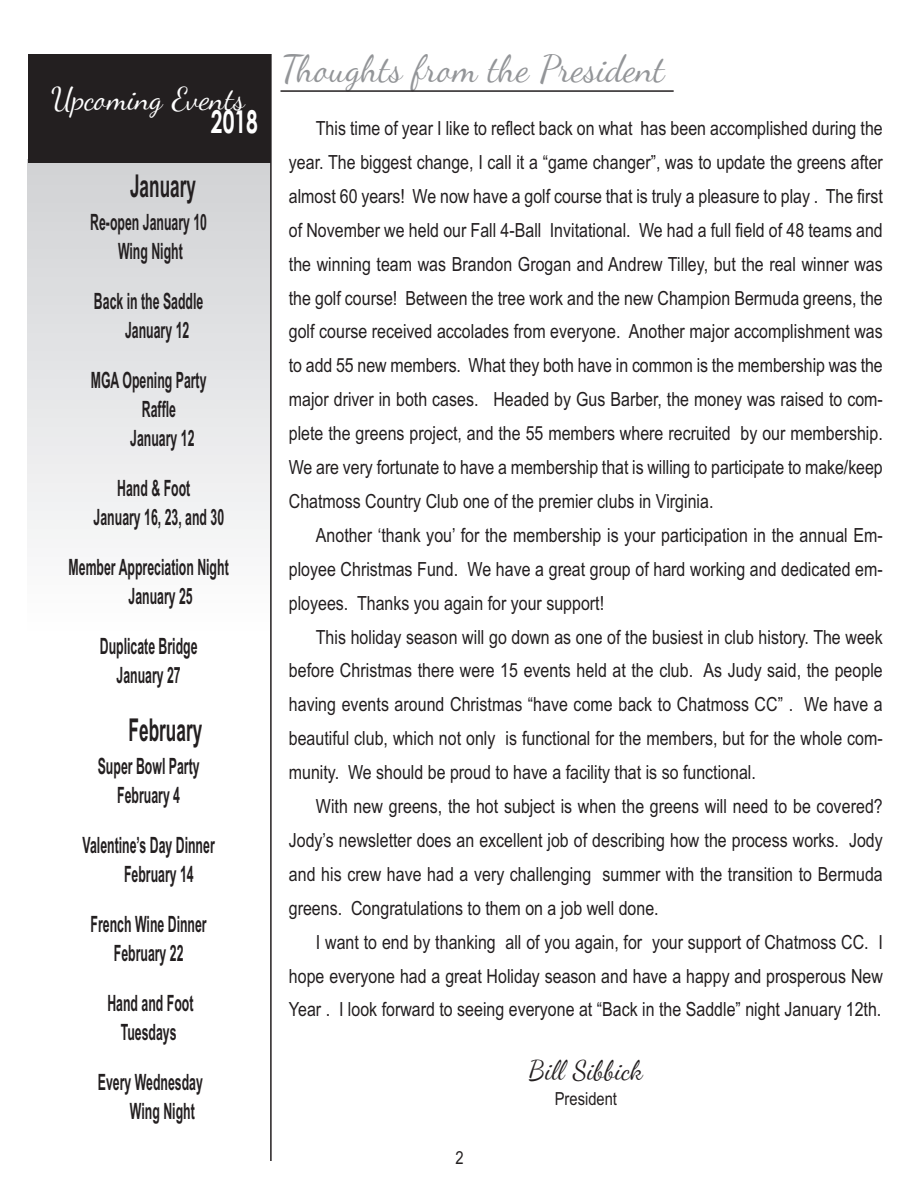
<style>
.page{position:relative;width:918px;height:1188px;background:#fff}
.page>*{position:absolute;margin:0;border:0;box-sizing:border-box;transform-origin:0 0}
.t1{font:37.5px "Dancing Script OT";color:#939598}
.t2{font:700 31.5px "Arial Narrow";color:#231f20;scale:.67 1}
.t3{font:31.5px "Dancing Script OT";color:#fff}
.t4{font:700 31.5px "Century Gothic";color:#fff;scale:.67 1}
.t5{font:27px "Dancing Script OT";color:#231f20}
.t6{font:700 22.5px/29.2px "Arial Narrow";color:#231f20;text-align:center;scale:.67 1}
.t7{font:19.5px/33.9px "Arial Narrow";color:#231f20;text-align:justify}
.t8{font:18px "Arial Narrow";color:#231f20}
</style>
<div class="page">
<div style="left:28px;top:160px;width:243px;height:473px;background:linear-gradient(to bottom,#d0d1d4,#fefefe)"></div>
<hr style="left:270px;top:54px;width:2px;height:1107px;background:#231f20">
<div style="left:28px;top:54px;width:243px;height:109px;background:#231f20"></div>
<hr style="left:280px;top:90px;width:394px;height:2px;background:#231f20">
<h2 class="t3" style="left:52px;top:80px;width:195px">Upcoming Events</h2>
<h2 class="t4" style="left:211px;top:104px;width:72px">2018</h2>
<h2 class="t2" style="left:130px;top:168px;width:100px">January</h2>
<p class="t6" style="left:90px;top:207px;width:176px">Re-open January 10<br>Wing Night</p>
<p class="t6" style="left:125px;top:286px;width:118px;text-align:left;text-indent:-31px">Back in the Saddle<br>January 12</p>
<p class="t6" style="left:91px;top:365px;width:174px">MGA Opening Party</p>
<p class="t6" style="left:142px;top:395px;width:52px">Raffle</p>
<p class="t6" style="left:130px;top:424px;width:97px">January 12</p>
<p class="t6" style="left:94px;top:474px;width:196px">Hand &amp; Foot<br>January 16, 23, and 30</p>
<p class="t6" style="left:129px;top:553px;width:151px;text-align:left;text-indent:-60px">Member Appreciation Night<br>January 25</p>
<p class="t6" style="left:100px;top:632px;width:147px">Duplicate Bridge<br>January 27</p>
<h2 class="t2" style="left:129px;top:712px;width:111px">February</h2>
<p class="t6" style="left:98px;top:752px;width:154px">Super Bowl Party<br>February 4</p>
<p class="t6" style="left:124px;top:831px;width:137px;text-align:left;text-indent:-41px">Valentine’s Day Dinner<br>February 14</p>
<p class="t6" style="left:91px;top:910px;width:175px">French Wine Dinner<br>February 22</p>
<p class="t6" style="left:107px;top:989px;width:130px">Hand and Foot<br>Tuesdays</p>
<p class="t6" style="left:130px;top:1068px;width:110px;text-align:left;text-indent:-32px">Every Wednesday<br>Wing Night</p>
<h1 class="t1" style="left:284px;top:46px;width:383px">Thoughts from the President</h1>
<p class="t7" style="left:289px;top:111px;width:596px;text-indent:27px">This time of year I like to reflect back on what has been accomplished during the year. The biggest change, I call it a “game changer”, was to update the greens after almost 60 years! We now have a golf course that is truly a pleasure to play . The first of November we held our Fall 4-Ball Invitational. We had a full field of 48 teams and the winning team was Brandon Grogan and Andrew Tilley, but the real winner was the golf course! Between the tree work and the new Champion Bermuda greens, the golf course received accolades from everyone. Another major accomplishment was to add 55 new members. What they both have in common is the membership was the major driver in both cases. Headed by Gus Barber, the money was raised to com&shy;plete the greens project, and the 55 members where recruited by our membership.<br>We are very fortunate to have a membership that is willing to participate to make/keep Chatmoss Country Club one of the premier clubs in Virginia.</p>
<p class="t7" style="left:289px;top:518px;width:596px;text-indent:27px">Another ‘thank you’ for the membership is your participation in the annual Em&shy;ployee Christmas Fund. We have a great group of hard working and dedicated em&shy;ployees. Thanks you again for your support!</p>
<p class="t7" style="left:289px;top:620px;width:596px;text-indent:27px">This holiday season will go down as one of the busiest in club history. The week before Christmas there were 15 events held at the club. As Judy said, the people having events around Christmas “have come back to Chatmoss CC” . We have a beautiful club, which not only is functional for the members, but for the whole com&shy;munity. We should be proud to have a facility that is so functional.</p>
<p class="t7" style="left:289px;top:789px;width:596px;text-indent:27px">With new greens, the hot subject is when the greens will need to be covered?<br>Jody’s newsletter does an excellent job of describing how the process works. Jody and his crew have had a very challenging summer with the transition to Bermuda greens. Congratulations to them on a job well done.</p>
<p class="t7" style="left:289px;top:925px;width:596px;text-indent:27px">I want to end by thanking all of you again, for your support of Chatmoss CC. I hope everyone had a great Holiday season and have a happy and prosperous New Year . I look forward to seeing everyone at “Back in the Saddle” night January 12th.</p>
<h3 class="t5" style="left:529px;top:1054px;width:116px">Bill Sibbick</h3>
<p class="t8" style="left:555px;top:1089px;width:64px">President</p>
<p class="t8" style="left:455px;top:1147px;width:10px">2</p>
</div>
